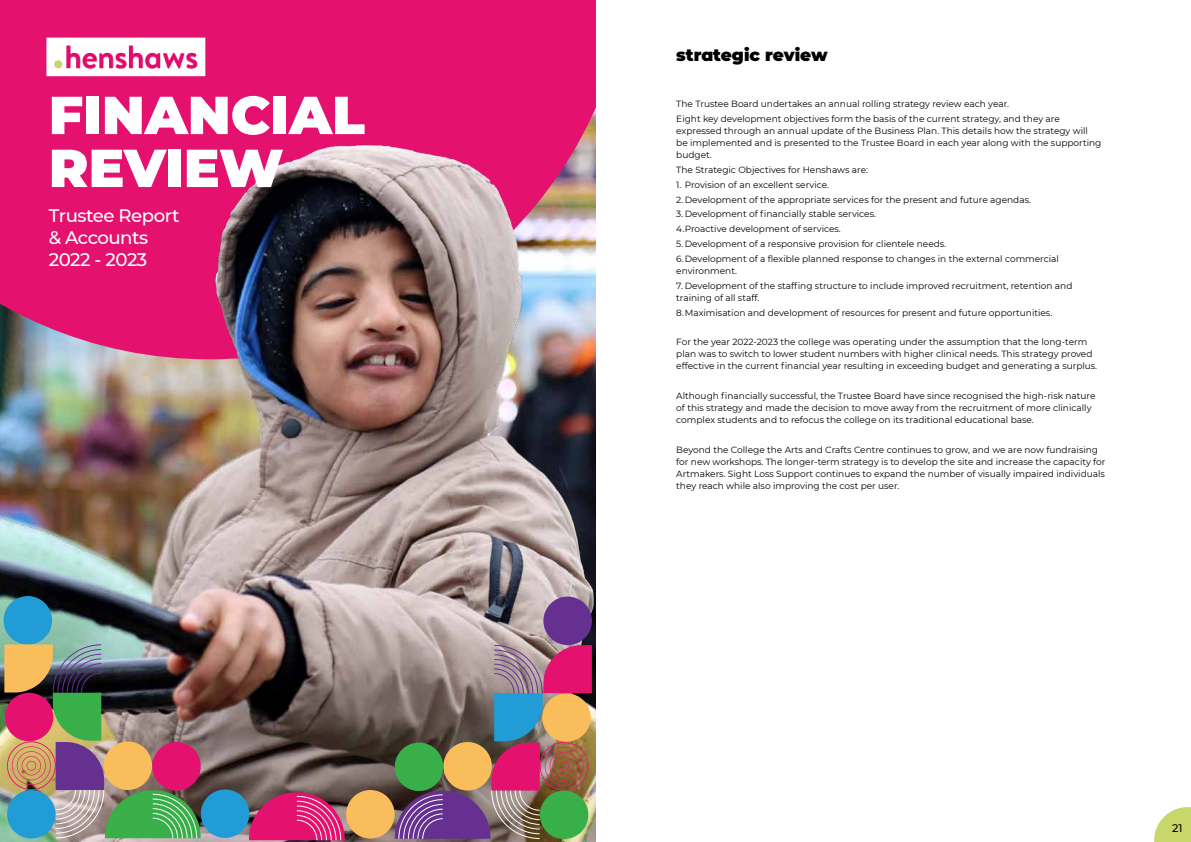
<style>
.page{position:relative;width:1191px;height:842px;background:#fff}
.page>*{position:absolute;margin:0;border:0;box-sizing:border-box;transform-origin:0 0}
.t1{font:900 53.4px/52.9px "Montserrat";color:#fff}
.t2{font:500 18.1px/21.7px "Montserrat";letter-spacing:-.025em;color:#fff}
.t3{font:900 17px "Montserrat";color:#000}
.t4{font:500 11px "Montserrat";color:#000}
.t5{font:9px/12px "Montserrat";color:#000}
</style>
<div class="page">
<div style="left:0;top:0;width:596px;height:128px;background:#e4126e"></div>
<img style="left:0;top:128px;width:596px;height:685px">
<div style="left:346px;top:790px;width:48px;height:48px;background:#fabd5c;border-radius:50%"></div>
<div style="left:543px;top:597px;width:49px;height:48px;background:#663091;border-radius:50%"></div>
<div style="left:201px;top:789px;width:48px;height:49px;background:#219cd7;border-radius:50%"></div>
<div style="left:4px;top:596px;width:48px;height:48px;background:#219cd7;border-radius:50%"></div>
<svg style="left:249px;top:792px;width:96px;height:49px;background:#c93071"></svg>
<img style="left:32px;top:26px;width:186px;height:64px">
<img style="left:395px;top:645px;width:197px;height:194px">
<img style="left:4px;top:644px;width:197px;height:195px">
<svg style="left:1154px;top:807px;width:37px;height:35px"></svg>
<h1 class="t1" style="left:49px;top:85px;width:318px">FINANCIAL<br>REVIEW</h1>
<h2 class="t2" style="left:49px;top:204px;width:132px">Trustee Report &amp; Accounts<br>2022 - 2023</h2>
<h3 class="t3" style="left:676px;top:42px;width:153px">strategic review</h3>
<p class="t5" style="left:676px;top:96px;width:385px;line-height:14.8px">The Trustee Board undertakes an annual rolling strategy review each year.<br>Eight key development objectives form the basis of the current strategy, and they are</p>
<p class="t5" style="left:676px;top:124px;width:426px">expressed through an annual update of the Business Plan. This details how the strategy will be implemented and is presented to the Trustee Board in each year along with the supporting budget.</p>
<p class="t5" style="left:676px;top:163px;width:193px">The Strategic Objectives for Henshaws are:</p>
<p class="t5" style="left:676px;top:178px;width:154px">1. Provision of an excellent service.</p>
<p class="t5" style="left:676px;top:193px;width:356px">2. Development of the appropriate services for the present and future agendas.</p>
<p class="t5" style="left:676px;top:206px;width:201px;line-height:14.8px">3. Development of financially stable services.<br>4.Proactive development of services.</p>
<p class="t5" style="left:676px;top:236px;width:384px;line-height:14.8px">5. Development of a responsive provision for clientele needs.<br>6.Development of a flexible planned response to changes in the external commercial</p>
<p class="t5" style="left:676px;top:264px;width:62px">environment.</p>
<p class="t5" style="left:676px;top:279px;width:398px">7. Development of the staffing structure to include improved recruitment, retention and training of all staff.</p>
<p class="t5" style="left:676px;top:306px;width:377px">8.Maximisation and development of resources for present and future opportunities.</p>
<p class="t5" style="left:676px;top:336px;width:422px">For the year 2022-2023 the college was operating under the assumption that the long-term plan was to switch to lower student numbers with higher clinical needs. This strategy proved effective in the current financial year resulting in exceeding budget and generating a surplus.</p>
<p class="t5" style="left:676px;top:389px;width:421px">Although financially successful, the Trustee Board have since recognised the high-risk nature of this strategy and made the decision to move away from the recruitment of more clinically complex students and to refocus the college on its traditional educational base.</p>
<p class="t5" style="left:676px;top:443px;width:431px">Beyond the College the Arts and Crafts Centre continues to grow, and we are now fundraising for new workshops. The longer-term strategy is to develop the site and increase the capacity for Artmakers. Sight Loss Support continues to expand the number of visually impaired individuals they reach while also improving the cost per user.</p>
<p class="t4" style="left:1172px;top:820px;width:12px">21</p>
</div>
